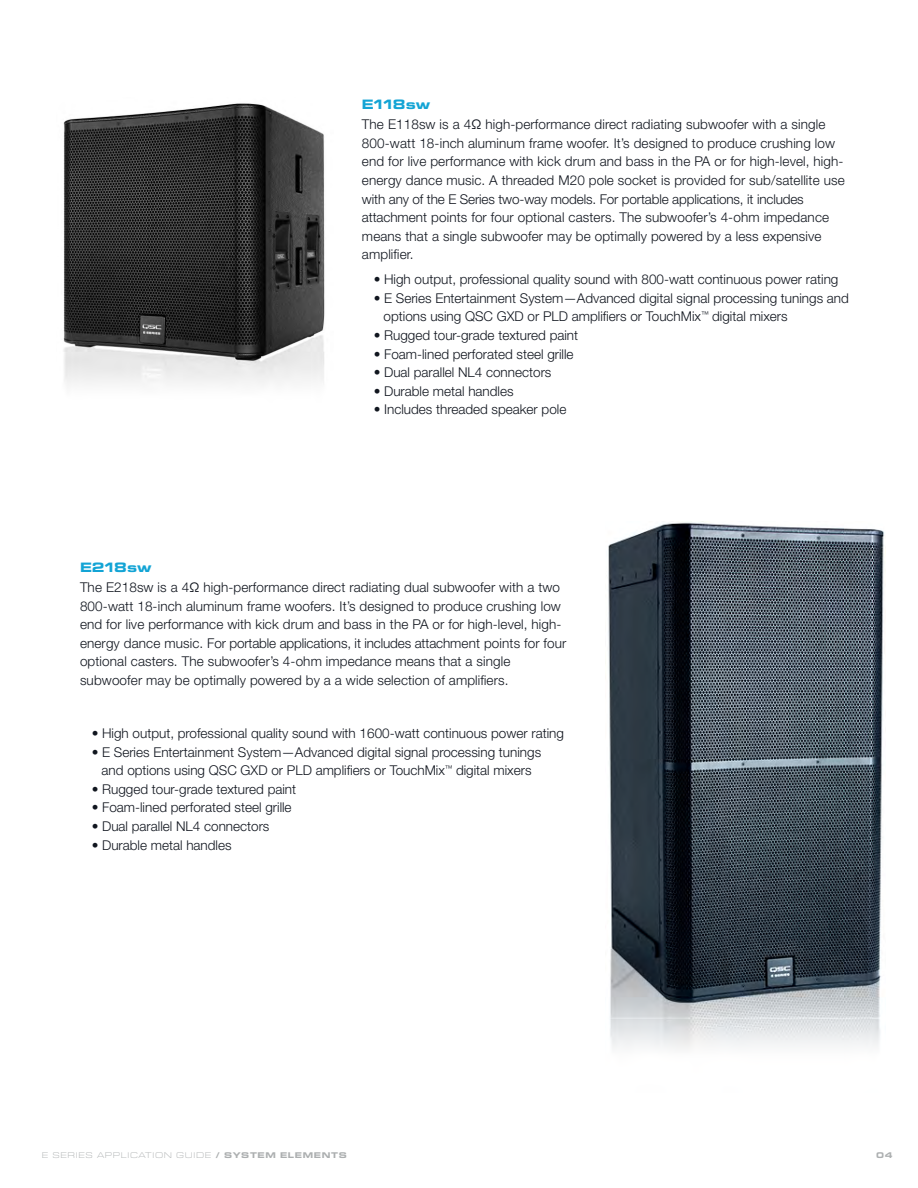
<style>
.page{position:relative;width:918px;height:1188px;background:#fff}
.page>*{position:absolute;margin:0;border:0;box-sizing:border-box;transform-origin:0 0}
.t1{font:700 expanded 13.8px "Eurostile Next LT Pro";letter-spacing:.01em;color:#13a4d5}
.t2{font:300 13.5px/18.6px "Helvetica Neue LT Pro";color:#11161f}
.t3{font:300 expanded 8.4px "Eurostile Next LT Pro";letter-spacing:.08em;color:#acafb0}
.t4{font:700 expanded 8.4px "Eurostile Next LT Pro";color:#acafb0}
.s1{font-weight:700}
</style>
<div class="page">
<img style="left:63px;top:103px;width:262px;height:282px">
<img style="left:608px;top:522px;width:278px;height:527px">
<p class="t1" style="left:362px;top:97px;width:70px">E118sw</p>
<p class="t2" style="left:362px;top:115px;width:484px">The E118sw is a 4Ω high-performance direct radiating subwoofer with a single 800-watt 18-inch aluminum frame woofer. It’s designed to produce crushing low end for live performance with kick drum and bass in the PA or for high-level, high&shy;energy dance music. A threaded M20 pole socket is provided for sub/satellite use with any of the E Series two-way models. For portable applications, it includes attachment points for four optional casters. The subwoofer’s 4-ohm impedance means that a single subwoofer may be optimally powered by a less expensive amplifier.</p>
<p class="t2" style="left:374px;top:270px;width:466px">• High output, professional quality sound with 800-watt continuous power rating</p>
<p class="t2" style="left:384px;top:288px;width:467px;text-indent:-10px">• E Series Entertainment System—Advanced digital signal processing tunings and options using QSC GXD or PLD amplifiers or TouchMix<sup>™</sup> digital mixers</p>
<p class="t2" style="left:374px;top:326px;width:206px">• Rugged tour-grade textured paint</p>
<p class="t2" style="left:374px;top:344px;width:201px">• Foam-lined perforated steel grille</p>
<p class="t2" style="left:374px;top:363px;width:179px">• Dual parallel NL4 connectors</p>
<p class="t2" style="left:374px;top:381px;width:141px">• Durable metal handles</p>
<p class="t2" style="left:374px;top:400px;width:194px">• Includes threaded speaker pole</p>
<p class="t1" style="left:80px;top:559px;width:73px">E218sw</p>
<p class="t2" style="left:80px;top:578px;width:488px">The E218sw is a 4Ω high-performance direct radiating dual subwoofer with a two 800-watt 18-inch aluminum frame woofers. It’s designed to produce crushing low end for live performance with kick drum and bass in the PA or for high-level, high&shy;energy dance music. For portable applications, it includes attachment points for four optional casters. The subwoofer’s 4-ohm impedance means that a single subwoofer may be optimally powered by a a wide selection of amplifiers.</p>
<p class="t2" style="left:92px;top:724px;width:474px">• High output, professional quality sound with 1600-watt continuous power rating</p>
<p class="t2" style="left:92px;top:742px;width:451px;text-align:center">• E Series Entertainment System—Advanced digital signal processing tunings and options using QSC GXD or PLD amplifiers or TouchMix<sup>™</sup> digital mixers</p>
<p class="t2" style="left:92px;top:779px;width:206px">• Rugged tour-grade textured paint</p>
<p class="t2" style="left:92px;top:798px;width:201px">• Foam-lined perforated steel grille</p>
<p class="t2" style="left:92px;top:817px;width:179px">• Dual parallel NL4 connectors</p>
<p class="t2" style="left:92px;top:835px;width:141px">• Durable metal handles</p>
<p class="t3" style="left:42px;top:1151px;width:306px">E SERIES APPLICATION GUIDE <span class="s1">/ SYSTEM ELEMENTS</span></p>
<p class="t4" style="left:876px;top:1151px;width:18px">04</p>
</div>
